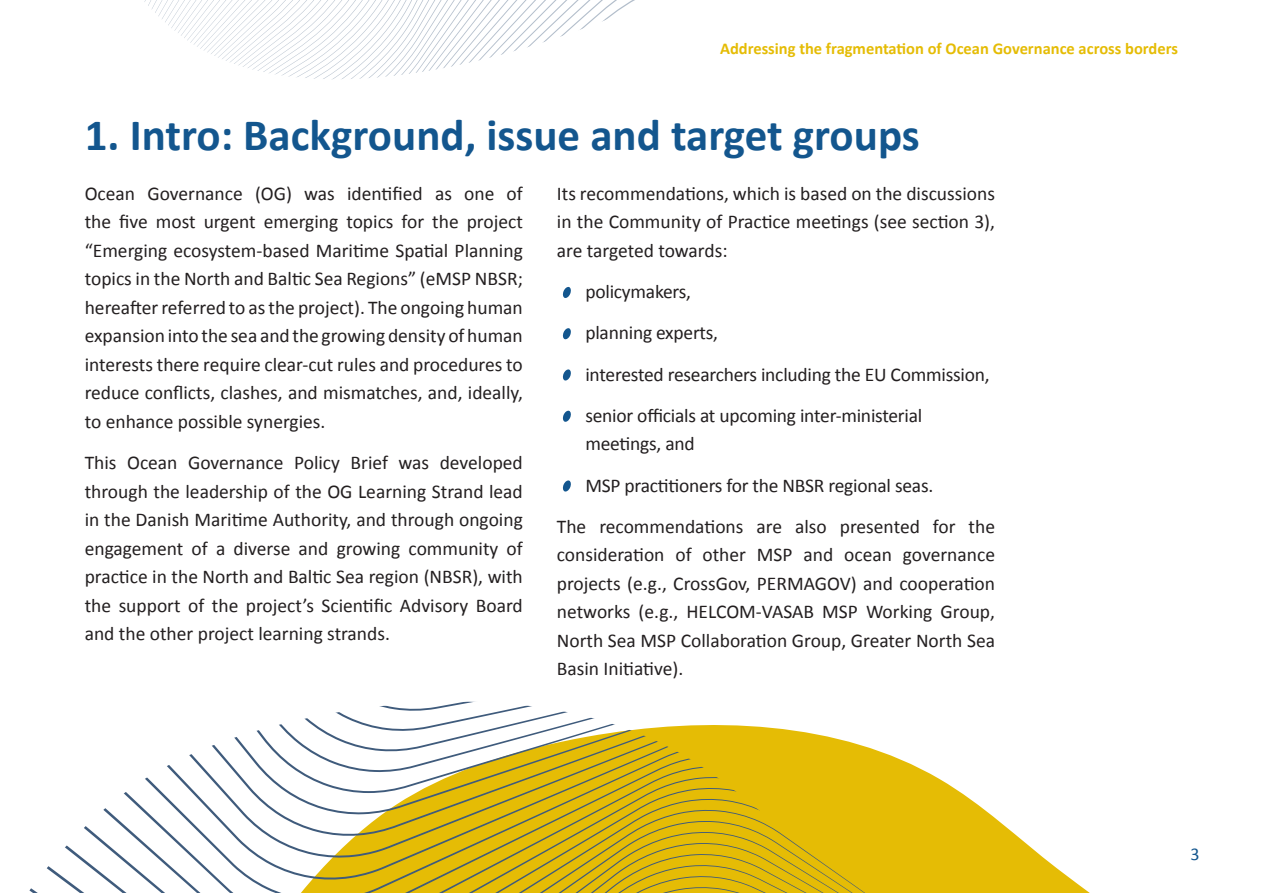
<style>
.page{position:relative;width:1263px;height:893px;background:#fff}
.page>*{position:absolute;margin:0;border:0;box-sizing:border-box;transform-origin:0 0}
.t1{font:700 45px "Calibri";color:#13568e}
.t2{font:19.5px/28.5px "Calibri";letter-spacing:-.01em;color:#231f20;text-align:justify}
.t3{font:18px "Calibri";color:#13568e}
.t4{font:700 16.5px "Calibri";color:#e5bc05}
</style>
<div class="page">
<svg style="left:866px;top:746px;width:224px;height:147px;fill:#e5bc05"></svg>
<svg style="left:562px;top:286px;width:9px;height:12px"></svg>
<svg style="left:562px;top:328px;width:9px;height:12px"></svg>
<svg style="left:562px;top:369px;width:9px;height:12px"></svg>
<svg style="left:562px;top:410px;width:9px;height:12px"></svg>
<svg style="left:562px;top:480px;width:9px;height:12px"></svg>
<svg style="left:29px;top:704px;width:423px;height:189px"></svg>
<svg style="left:452px;top:702px;width:414px;height:191px;fill:#e5bc05"></svg>
<svg style="left:144px;top:0;width:491px;height:80px"></svg>
<p class="t4" style="left:720px;top:37px;width:459px">Addressing the fragmentation of Ocean Governance across borders</p>
<h1 class="t1" style="left:85px;top:103px;width:837px">1. Intro: Background, issue and target groups</h1>
<p class="t2" style="left:85px;top:178px;width:440px">Ocean Governance (OG) was identified as one of the five most urgent emerging topics for the project “Emerging ecosystem-based Maritime Spatial Planning topics in the North and Baltic Sea Regions” (eMSP NBSR; hereafter referred to as the project). The ongoing human expansion into the sea and the growing density of human interests there require clear-cut rules and procedures to reduce conflicts, clashes, and mismatches, and, ideally, to enhance possible synergies.</p>
<p class="t2" style="left:85px;top:448px;width:440px">This Ocean Governance Policy Brief was developed through the leadership of the OG Learning Strand lead in the Danish Maritime Authority, and through ongoing engagement of a diverse and growing community of practice in the North and Baltic Sea region (NBSR), with the support of the project’s Scientific Advisory Board and the other project learning strands.</p>
<p class="t2" style="left:557px;top:179px;width:440px">Its recommendations, which is based on the discussions in the Community of Practice meetings (see section 3), are targeted towards:</p>
<p class="t2" style="left:585px;top:270px;width:406px;line-height:41.2px;text-align:left">policymakers,<br>planning experts,<br>interested researchers including the EU Commission, senior officials at upcoming inter-ministerial</p>
<p class="t2" style="left:585px;top:429px;width:111px">meetings, and</p>
<p class="t2" style="left:585px;top:470px;width:349px">MSP practitioners for the NBSR regional seas.</p>
<p class="t2" style="left:557px;top:512px;width:440px">The recommendations are also presented for the</p>
<p class="t2" style="left:557px;top:540px;width:440px">consideration of other MSP and ocean governance projects (e.g., CrossGov, PERMAGOV) and cooperation networks (e.g., HELCOM-VASAB MSP Working Group, North Sea MSP Collaboration Group, Greater North Sea Basin Initiative).</p>
<p class="t3" style="left:1190px;top:841px;width:11px">3</p>
</div>
